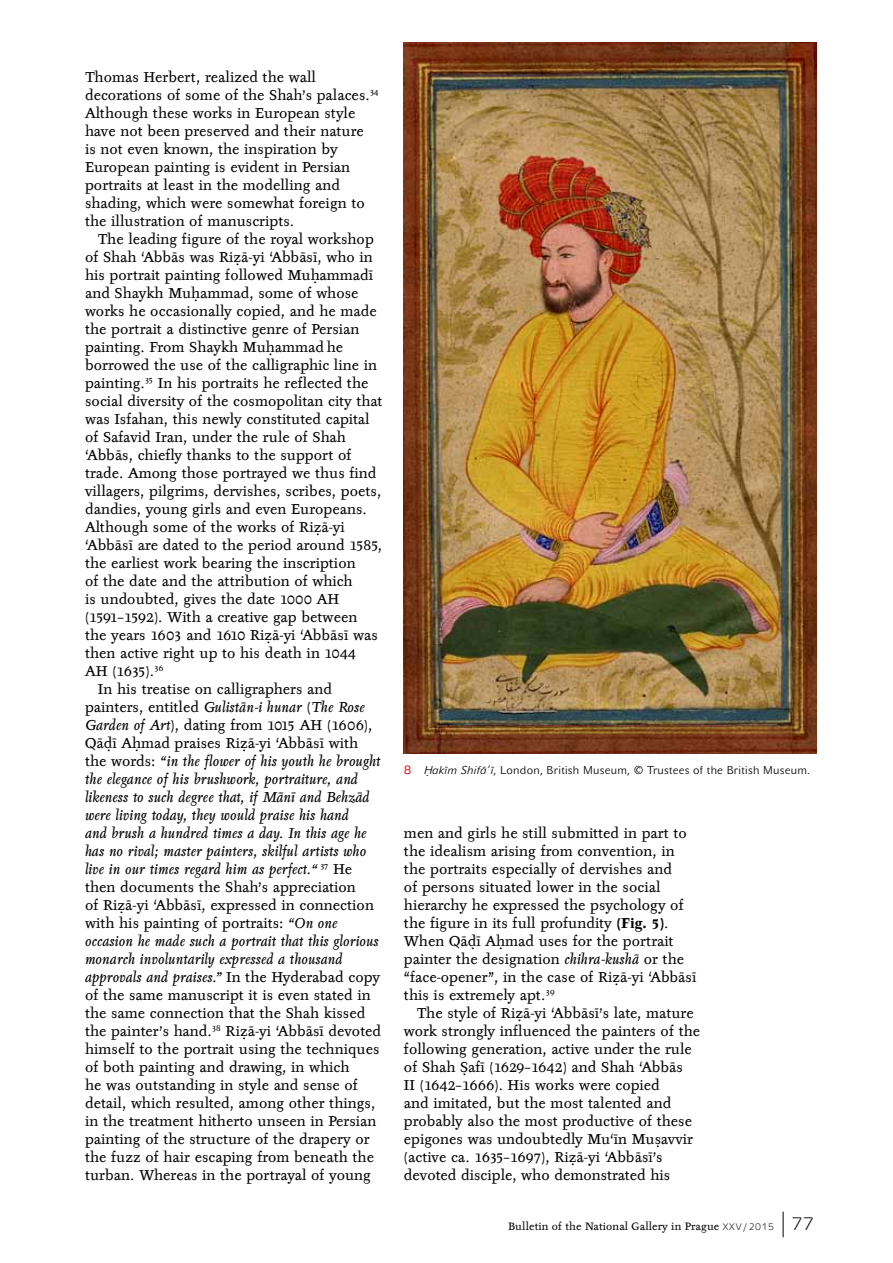
<style>
.page{position:relative;width:893px;height:1263px;background:#fff}
.page>*{position:absolute;margin:0;border:0;box-sizing:border-box;transform-origin:0 0}
.t1{font:14.1px "Tyfa Text CE";letter-spacing:.005em;color:#000}
.t2{font:italic 14.1px "Tyfa Text CE";letter-spacing:.005em;color:#000}
.t3{font:11.25px "John Sans Lite Pro";letter-spacing:.025em;color:#000}
.t4{font:10.5px "Tyfa Text CE";letter-spacing:.015em;color:#000}
.s1{font-style:normal}
.s2{font-style:italic}
.s3{font-family:"Metron Text Pro";font-size:12px;color:#e30613}
.s4{font-weight:700}
.s5{font-family:"Metron Light Pro";font-size:9.45px}
.s6{font-family:"Metron Light Pro";font-size:18px}
</style>
<div class="page">
<svg style="left:783px;top:1212px;width:1px;height:25px"></svg>
<img style="left:404px;top:43px;width:412px;height:711px">
<p class="t1" style="left:85px;top:69px;width:232px">Thomas Herbert, realized the wall</p>
<p class="t1" style="left:85px;top:87px;width:295px">decorations of some of the Shah’s palaces.<sup>34</sup></p>
<p class="t1" style="left:85px;top:105px;width:272px">Although these works in European style</p>
<p class="t1" style="left:85px;top:123px;width:280px">have not been preserved and their nature</p>
<p class="t1" style="left:85px;top:141px;width:254px">is not even known, the inspiration by</p>
<p class="t1" style="left:85px;top:159px;width:267px">European painting is evident in Persian</p>
<p class="t1" style="left:85px;top:177px;width:256px">portraits at least in the modelling and</p>
<p class="t1" style="left:85px;top:195px;width:281px">shading, which were somewhat foreign to</p>
<p class="t1" style="left:85px;top:213px;width:211px">the illustration of manuscripts.</p>
<p class="t1" style="left:98px;top:231px;width:277px">The leading figure of the royal workshop</p>
<p class="t1" style="left:85px;top:249px;width:289px">of Shah ‘Abbās was Riz. ā-yi ‘Abbāsī, who in</p>
<p class="t1" style="left:85px;top:267px;width:290px">his portrait painting followed Muh. ammadī</p>
<p class="t1" style="left:85px;top:285px;width:275px">and Shaykh Muh. ammad, some of whose</p>
<p class="t1" style="left:85px;top:303px;width:293px">works he occasionally copied, and he made</p>
<p class="t1" style="left:85px;top:321px;width:276px">the portrait a distinctive genre of Persian</p>
<p class="t1" style="left:85px;top:339px;width:260px">painting. From Shaykh Muh. ammad he</p>
<p class="t1" style="left:85px;top:357px;width:294px">borrowed the use of the calligraphic line in</p>
<p class="t1" style="left:85px;top:375px;width:285px">painting.<sup>35</sup> In his portraits he reflected the</p>
<p class="t1" style="left:85px;top:393px;width:299px">social diversity of the cosmopolitan city that</p>
<p class="t1" style="left:85px;top:411px;width:286px">was Isfahan, this newly constituted capital</p>
<p class="t1" style="left:85px;top:429px;width:262px">of Safavid Iran, under the rule of Shah</p>
<p class="t1" style="left:85px;top:447px;width:268px">‘Abbās, chiefly thanks to the support of</p>
<p class="t1" style="left:85px;top:465px;width:293px">trade. Among those portrayed we thus find</p>
<p class="t1" style="left:85px;top:483px;width:298px">villagers, pilgrims, dervishes, scribes, poets,</p>
<p class="t1" style="left:85px;top:501px;width:283px">dandies, young girls and even Europeans.</p>
<p class="t1" style="left:85px;top:519px;width:261px">Although some of the works of Riz. ā-yi</p>
<p class="t1" style="left:85px;top:537px;width:299px">‘Abbāsī are dated to the period around 1585,</p>
<p class="t1" style="left:85px;top:555px;width:272px">the earliest work bearing the inscription</p>
<p class="t1" style="left:85px;top:573px;width:269px">of the date and the attribution of which</p>
<p class="t1" style="left:85px;top:591px;width:256px">is undoubted, gives the date 1000 AH</p>
<p class="t1" style="left:85px;top:609px;width:274px">(1591–1592). With a creative gap between</p>
<p class="t1" style="left:85px;top:627px;width:294px">the years 1603 and 1610 Riz. ā-yi ‘Abbāsī was</p>
<p class="t1" style="left:85px;top:645px;width:272px">then active right up to his death in 1044</p>
<p class="t1" style="left:85px;top:663px;width:80px">AH (1635).<sup>36</sup></p>
<p class="t1" style="left:98px;top:681px;width:236px">In his treatise on calligraphers and</p>
<p class="t2" style="left:85px;top:699px;width:281px"><span class="s1">painters, entitled</span> Gulistān-i hunar <span class="s1">(</span>The Rose</p>
<p class="t1" style="left:85px;top:717px;width:289px"><span class="s2">Garden of Art</span>), dating from 1015 AH (1606),</p>
<p class="t1" style="left:85px;top:735px;width:275px">Qād. ī Ah. mad praises Riz. ā-yi ‘Abbāsī with</p>
<p class="t2" style="left:85px;top:753px;width:297px"><span class="s1">the words:</span> “in the flower of his youth he brought</p>
<p class="t2" style="left:85px;top:771px;width:275px">the elegance of his brushwork, portraiture, and</p>
<p class="t2" style="left:85px;top:789px;width:286px">likeness to such degree that, if Mānī and Behzād</p>
<p class="t2" style="left:85px;top:807px;width:265px">were living today, they would praise his hand</p>
<p class="t2" style="left:85px;top:825px;width:283px">and brush a hundred times a day. In this age he</p>
<p class="t2" style="left:85px;top:843px;width:283px">has no rival; master painters, skilful artists who</p>
<p class="t2" style="left:85px;top:861px;width:269px">live in our times regard him as perfect.“ <sup>37</sup> <span class="s1">He</span></p>
<p class="t1" style="left:85px;top:879px;width:272px">then documents the Shah’s appreciation</p>
<p class="t1" style="left:85px;top:897px;width:290px">of Riz. ā-yi ‘Abbāsī, expressed in connection</p>
<p class="t1" style="left:85px;top:915px;width:254px">with his painting of portraits: <span class="s2">“On one</span></p>
<p class="t2" style="left:85px;top:933px;width:295px">occasion he made such a portrait that this glorious</p>
<p class="t2" style="left:85px;top:951px;width:259px">monarch involuntarily expressed a thousand</p>
<p class="t2" style="left:85px;top:969px;width:296px">approvals and praises.” <span class="s1">In the Hyderabad copy</span></p>
<p class="t1" style="left:85px;top:987px;width:287px">of the same manuscript it is even stated in</p>
<p class="t1" style="left:85px;top:1005px;width:282px">the same connection that the Shah kissed</p>
<p class="t1" style="left:85px;top:1023px;width:298px">the painter’s hand.<sup>38</sup> Riz. ā-yi ‘Abbāsī devoted</p>
<p class="t1" style="left:85px;top:1041px;width:296px">himself to the portrait using the techniques</p>
<p class="t1" style="left:85px;top:1059px;width:266px">of both painting and drawing, in which</p>
<p class="t1" style="left:85px;top:1077px;width:274px">he was outstanding in style and sense of</p>
<p class="t1" style="left:85px;top:1095px;width:292px">detail, which resulted, among other things,</p>
<p class="t1" style="left:85px;top:1113px;width:293px">in the treatment hitherto unseen in Persian</p>
<p class="t1" style="left:85px;top:1131px;width:286px">painting of the structure of the drapery or</p>
<p class="t1" style="left:85px;top:1149px;width:290px">the fuzz of hair escaping from beneath the</p>
<p class="t1" style="left:85px;top:1167px;width:287px">turban. Whereas in the portrayal of young</p>
<p class="t3" style="left:404px;top:763px;width:408px"><span class="s3">8</span> <span class="s2">H. akīm Shifā’ī</span>, London, British Museum, © Trustees of the British Museum.</p>
<p class="t1" style="left:404px;top:825px;width:284px">men and girls he still submitted in part to</p>
<p class="t1" style="left:404px;top:843px;width:272px">the idealism arising from convention, in</p>
<p class="t1" style="left:404px;top:861px;width:270px">the portraits especially of dervishes and</p>
<p class="t1" style="left:404px;top:879px;width:258px">of persons situated lower in the social</p>
<p class="t1" style="left:404px;top:897px;width:281px">hierarchy he expressed the psychology of</p>
<p class="t1" style="left:404px;top:915px;width:266px">the figure in its full profundity <span class="s4">(Fig. 5)</span>.</p>
<p class="t1" style="left:404px;top:933px;width:271px">When Qād. ī Ah. mad uses for the portrait</p>
<p class="t1" style="left:404px;top:951px;width:282px">painter the designation <span class="s2">chihra-kushā</span> or the</p>
<p class="t1" style="left:404px;top:969px;width:294px">“face-opener”, in the case of Riz. ā-yi ‘Abbāsī</p>
<p class="t1" style="left:404px;top:987px;width:152px">this is extremely apt.<sup>39</sup></p>
<p class="t1" style="left:417px;top:1005px;width:278px">The style of Riz. ā-yi ‘Abbāsī’s late, mature</p>
<p class="t1" style="left:404px;top:1023px;width:298px">work strongly influenced the painters of the</p>
<p class="t1" style="left:404px;top:1041px;width:289px">following generation, active under the rule</p>
<p class="t1" style="left:404px;top:1059px;width:280px">of Shah S. afī (1629–1642) and Shah ‘Abbās</p>
<p class="t1" style="left:404px;top:1077px;width:257px">II (1642–1666). His works were copied</p>
<p class="t1" style="left:404px;top:1095px;width:269px">and imitated, but the most talented and</p>
<p class="t1" style="left:404px;top:1113px;width:290px">probably also the most productive of these</p>
<p class="t1" style="left:404px;top:1131px;width:291px">epigones was undoubtedly Mu‘īn Mus.avvir</p>
<p class="t1" style="left:404px;top:1149px;width:260px">(active ca. 1635–1697), Riz. ā-yi ‘Abbāsī’s</p>
<p class="t1" style="left:404px;top:1167px;width:268px">devoted disciple, who demonstrated his</p>
<p class="t4" style="left:508px;top:1221px;width:307px">Bulletin of the National Gallery in Prague <span class="s5">XXV / 2015</span> <span class="s6">77</span></p>
</div>
